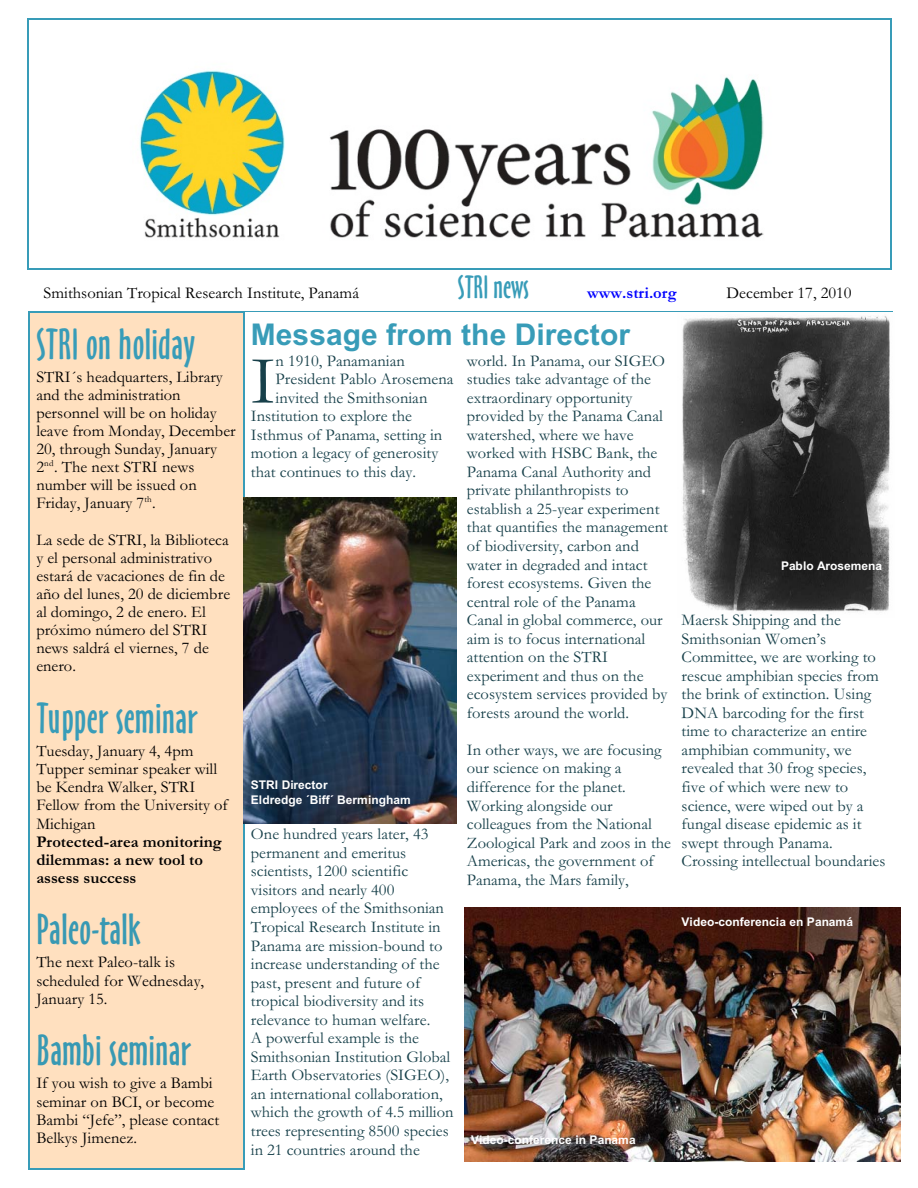
<style>
.page{position:relative;width:918px;height:1188px;background:#fff}
.page>*{position:absolute;margin:0;border:0;box-sizing:border-box;transform-origin:0 0}
.t1{font:69px "Garamond";color:#17404a}
.t2{font:40.5px "Oz Handicraft BT";letter-spacing:.01em;color:#389cb8}
.t3{font:40.5px "Oz Handicraft BT";letter-spacing:.01em;color:#3899b3}
.t4{font:700 30px "Arial";color:#389cb8}
.t5{font:30px "Oz Handicraft BT";color:#389cb8}
.t6{font:16.5px/18.6px "Garamond";color:#17404a}
.t7{font:16.5px/18.1px "Garamond";color:#000}
.t8{font:700 16.5px/18.1px "Garamond";color:#000}
.t9{font:700 16.5px "Garamond";color:#00f}
.t10{font:700 12px/14.4px "Arial";color:#fff}
.t11{font:9px "Garamond";color:#000}
</style>
<div class="page">
<img style="left:682px;top:316px;width:208px;height:296px">
<img style="left:93px;top:70px;width:719px;height:200px">
<div style="left:28px;top:311px;width:216px;height:859px;background:#ffe0bf"></div>
<hr style="left:28px;top:311px;width:2px;height:858px;background:#389cb8">
<hr style="left:243px;top:311px;width:1px;height:858px;background:#389cb8">
<hr style="left:28px;top:311px;width:216px;height:1px;background:#389cb8">
<hr style="left:28px;top:1168px;width:216px;height:2px;background:#389cb8">
<hr style="left:27px;top:18px;width:1px;height:251px;background:#389cb8">
<hr style="left:890px;top:18px;width:2px;height:251px;background:#389cb8">
<hr style="left:27px;top:18px;width:864px;height:1px;background:#389cb8">
<hr style="left:27px;top:268px;width:864px;height:1px;background:#389cb8">
<img style="left:244px;top:498px;width:213px;height:325px">
<img style="left:465px;top:908px;width:435px;height:254px">
<hr style="left:244px;top:311px;width:649px;height:1px;background:#389cb8">
<h3 class="t5" style="left:458px;top:275px;width:73px">STRI news</h3>
<p class="t9" style="left:587px;top:287px;width:91px">www.stri.org</p>
<p class="t7" style="left:726px;top:286px;width:127px">December 17, 2010</p>
<h3 class="t4" style="left:251px;top:323px;width:381px">Message from the Director</h3>
<h1 class="t1" style="left:251px;top:358px;width:26px">I</h1>
<p class="t6" style="left:276px;top:353px;width:131px">n 1910, Panamanian</p>
<p class="t7" style="left:43px;top:286px;width:317px">Smithsonian Tropical Research Institute, Panamá</p>
<h2 class="t2" style="left:36px;top:328px;width:160px">STRI on holiday</h2>
<p class="t7" style="left:36px;top:370px;width:201px">STRI´s headquarters, Library and the administration personnel will be on holiday leave from Monday, December<br>20, through Sunday, January<br>2 . The next STRI news</p>
<p class="t6" style="left:467px;top:353px;width:203px">world. In Panama, our SIGEO studies take advantage of the extraordinary opportunity provided by the Panama Canal watershed, where we have worked with HSBC Bank, the<br>Panama Canal Authority and private philanthropists to establish a 25-year experiment that quantifies the management of biodiversity, carbon and water in degraded and intact forest ecosystems. Given the central role of the Panama<br>Canal in global commerce, our aim is to focus international attention on the STRI experiment and thus on the ecosystem services provided by forests around the world.</p>
<p class="t6" style="left:467px;top:742px;width:206px">In other ways, we are focusing our science on making a difference for the planet.<br>Working alongside our colleagues from the National<br>Zoological Park and zoos in the<br>Americas, the government of<br>Panama, the Mars family,</p>
<p class="t6" style="left:276px;top:372px;width:179px">President Pablo Arosemena</p>
<p class="t6" style="left:276px;top:390px;width:153px">invited the Smithsonian</p>
<p class="t6" style="left:251px;top:409px;width:163px">Institution to explore the</p>
<p class="t6" style="left:251px;top:427px;width:193px">Isthmus of Panama, setting in</p>
<p class="t6" style="left:251px;top:446px;width:189px">motion a legacy of generosity</p>
<p class="t6" style="left:251px;top:464px;width:167px">that continues to this day.</p>
<p class="t11" style="left:44px;top:460px;width:11px">nd</p>
<p class="t7" style="left:36px;top:478px;width:162px">number will be issued on<br>Friday, January 7 .<sup>th</sup></p>
<p class="t7" style="left:36px;top:532px;width:195px">La sede de STRI, la Biblioteca y el personal administrativo estará de vacaciones de fin de año del lunes, 20 de diciembre al domingo, 2 de enero. El próximo número del STRI news saldrá el viernes, 7 de enero.</p>
<h2 class="t2" style="left:36px;top:702px;width:163px">Tupper seminar</h2>
<p class="t7" style="left:36px;top:744px;width:193px">Tuesday, January 4, 4pm<br>Tupper seminar speaker will be Kendra Walker, STRI<br>Fellow from the University of<br>Michigan</p>
<p class="t8" style="left:36px;top:834px;width:187px">Protected-area monitoring dilemmas: a new tool to assess success</p>
<h2 class="t3" style="left:36px;top:913px;width:106px">Paleo-talk</h2>
<p class="t7" style="left:36px;top:955px;width:169px">The next Paleo-talk is scheduled for Wednesday,<br>January 15.</p>
<h2 class="t3" style="left:36px;top:1034px;width:156px">Bambi seminar</h2>
<p class="t7" style="left:36px;top:1076px;width:184px">If you wish to give a Bambi seminar on BCI, or become<br>Bambi “Jefe”, please contact<br>Belkys Jimenez.</p>
<p class="t10" style="left:781px;top:559px;width:103px">Pablo Arosemena</p>
<p class="t6" style="left:682px;top:613px;width:205px">Maersk Shipping and the<br>Smithsonian Women’s<br>Committee, we are working to rescue amphibian species from the brink of extinction. Using<br>DNA barcoding for the first time to characterize an entire amphibian community, we revealed that 30 frog species, five of which were new to science, were wiped out by a fungal disease epidemic as it swept through Panama.<br>Crossing intellectual boundaries</p>
<p class="t10" style="left:251px;top:779px;width:161px">STRI Director<br>Eldredge ´Biff´ Bermingham</p>
<p class="t6" style="left:251px;top:827px;width:204px">One hundred years later, 43 permanent and emeritus scientists, 1200 scientific visitors and nearly 400 employees of the Smithsonian<br>Tropical Research Institute in<br>Panama are mission-bound to increase understanding of the past, present and future of tropical biodiversity and its relevance to human welfare.<br>A powerful example is the<br>Smithsonian Institution Global<br>Earth Observatories (SIGEO), an international collaboration, which the growth of 4.5 million trees representing 8500 species in 21 countries around the</p>
<p class="t10" style="left:682px;top:915px;width:173px">Video-conferencia en Panamá</p>
<p class="t10" style="left:471px;top:1134px;width:166px">Video-conference in Panama</p>
</div>
